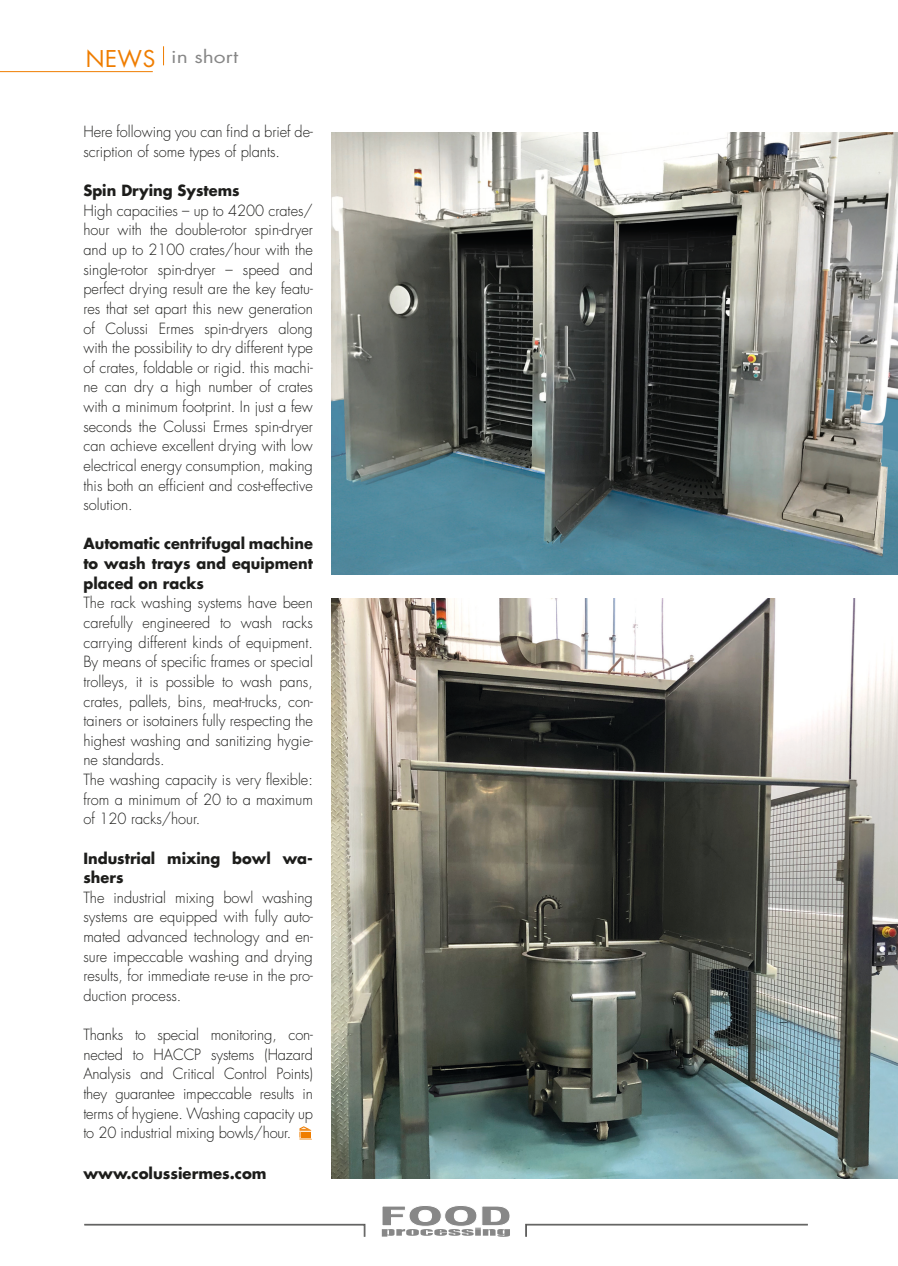
<style>
.page{position:relative;width:898px;height:1266px;background:#fff}
.page>*{position:absolute;margin:0;border:0;box-sizing:border-box;transform-origin:0 0}
.t1{font:17.25px "Futura LT";color:#878787;scale:1.22 1}
.testo{font:300 15px/19.6px "Futura LT";color:#1d1d1b;text-align:justify}
.testo-2{font:700 15px/19.6px "Futura LT";color:#1d1d1b;text-align:justify}
.s1{font-size:22.5px;color:#ef7d00}
</style>
<div class="page">
<svg style="left:84px;top:1223px;width:281px;height:14px"></svg>
<svg style="left:525px;top:1223px;width:283px;height:14px"></svg>
<svg style="left:381px;top:1206px;width:129px;height:30px"></svg>
<hr style="left:0;top:71px;width:153px;height:1px;background:#ef7d00">
<svg style="left:163px;top:46px;width:1px;height:19px"></svg>
<svg style="left:299px;top:1126px;width:13px;height:13px"></svg>
<img style="left:332px;top:132px;width:565px;height:442px">
<img style="left:331px;top:598px;width:566px;height:580px">
<p class="t1" style="left:86px;top:46px;width:126px"><span class="s1">NEWS</span> in short</p>
<p class="testo" style="left:83px;top:122px;width:231px">Here following you can find a brief de&shy;scription of some types of plants.</p>
<p class="testo-2" style="left:83px;top:180px;width:157px">Spin Drying Systems</p>
<p class="testo" style="left:83px;top:201px;width:231px">High capacities – up to 4200 crates/ hour with the double-rotor spin-dryer and up to 2100 crates/hour with the single-rotor spin-dryer – speed and perfect drying result are the key featu&shy;res that set apart this new generation of Colussi Ermes spin-dryers along with the possibility to dry different type of crates, foldable or rigid. this machi&shy;ne can dry a high number of crates with a minimum footprint. In just a few seconds the Colussi Ermes spin-dryer can achieve excellent drying with low electrical energy consumption, making this both an efficient and cost-effective solution.</p>
<p class="testo-2" style="left:83px;top:534px;width:231px">Automatic centrifugal machine to wash trays and equipment placed on racks</p>
<p class="testo" style="left:83px;top:593px;width:231px">The rack washing systems have been carefully engineered to wash racks carrying different kinds of equipment.<br>By means of specific frames or special trolleys, it is possible to wash pans, crates, pallets, bins, meat-trucks, con&shy;tainers or isotainers fully respecting the highest washing and sanitizing hygie&shy;ne standards.</p>
<p class="testo" style="left:83px;top:770px;width:231px">The washing capacity is very flexible: from a minimum of 20 to a maximum of 120 racks/hour.</p>
<p class="testo-2" style="left:83px;top:848px;width:231px">Industrial mixing bowl wa&shy;shers</p>
<p class="testo" style="left:83px;top:888px;width:231px">The industrial mixing bowl washing systems are equipped with fully auto&shy;mated advanced technology and en&shy;sure impeccable washing and drying results, for immediate re-use in the pro&shy;duction process.</p>
<p class="testo" style="left:83px;top:1025px;width:231px">Thanks to special monitoring, con&shy;nected to HACCP systems (Hazard Analysis and Critical Control Points) they guarantee impeccable results in terms of hygiene. Washing capacity up to 20 industrial mixing bowls/hour.</p>
<p class="testo-2" style="left:83px;top:1163px;width:185px">www.colussiermes.com</p>
</div>
